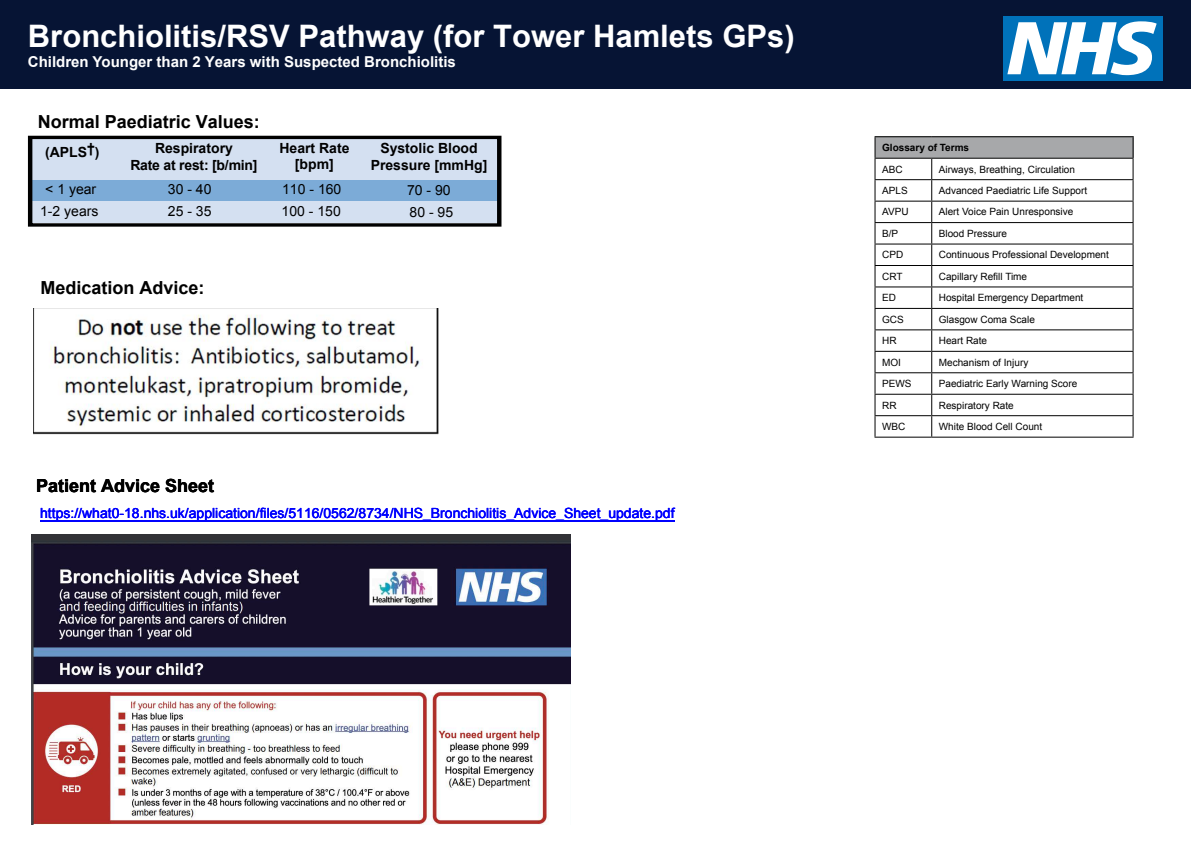
<style>
.page{position:relative;width:1191px;height:842px;background:#fff}
.page>*{position:absolute;margin:0;border:0;box-sizing:border-box;transform-origin:0 0}
.t1{font:700 31px "Arial";color:#fff}
.t2{font:700 18px "Arial";color:#000}
.t3{font:700 18px "Arial";color:#000}
.t4{font:700 15px "Arial";color:#fff}
.t5{font:14px "Arial";color:#0001fe}
.t6{font:700 14px/16.8px "Arial";color:#000;text-align:center}
.t7{font:14px/21.6px "Arial";color:#000}
.t8{font:700 14px "Arial";color:#000}
.t9{font:10px "Arial";color:#000}
.t10{font:700 10px "Arial";color:#000}
.s1{font-style:inherit}
</style>
<div class="page">
<div style="left:0;top:0;width:1191px;height:88px;background:#061434"></div>
<div style="left:1003px;top:16px;width:159px;height:65px;background:#0072ba"></div>
<svg style="left:1007px;top:21px;width:149px;height:54px"></svg>
<div style="left:875px;top:137px;width:258px;height:21px;background:#a7a8aa"></div>
<hr style="left:874px;top:136px;width:57px;height:1px;background:#000">
<hr style="left:931px;top:136px;width:202px;height:1px;background:#000">
<hr style="left:874px;top:158px;width:57px;height:1px;background:#000">
<hr style="left:931px;top:158px;width:202px;height:1px;background:#000">
<hr style="left:874px;top:179px;width:57px;height:1px;background:#000">
<hr style="left:931px;top:179px;width:202px;height:1px;background:#000">
<hr style="left:874px;top:201px;width:57px;height:1px;background:#000">
<hr style="left:931px;top:201px;width:202px;height:1px;background:#000">
<hr style="left:874px;top:222px;width:57px;height:1px;background:#000">
<hr style="left:931px;top:222px;width:202px;height:1px;background:#000">
<hr style="left:874px;top:244px;width:57px;height:1px;background:#000">
<hr style="left:931px;top:244px;width:202px;height:1px;background:#000">
<hr style="left:874px;top:265px;width:57px;height:1px;background:#000">
<hr style="left:931px;top:265px;width:202px;height:1px;background:#000">
<hr style="left:874px;top:286px;width:57px;height:1px;background:#000">
<hr style="left:931px;top:286px;width:202px;height:1px;background:#000">
<hr style="left:874px;top:308px;width:57px;height:1px;background:#000">
<hr style="left:931px;top:308px;width:202px;height:1px;background:#000">
<hr style="left:874px;top:329px;width:57px;height:1px;background:#000">
<hr style="left:931px;top:329px;width:202px;height:1px;background:#000">
<hr style="left:874px;top:351px;width:57px;height:1px;background:#000">
<hr style="left:931px;top:351px;width:202px;height:1px;background:#000">
<hr style="left:874px;top:372px;width:57px;height:1px;background:#000">
<hr style="left:931px;top:372px;width:202px;height:1px;background:#000">
<hr style="left:874px;top:394px;width:57px;height:1px;background:#000">
<hr style="left:931px;top:394px;width:202px;height:1px;background:#000">
<hr style="left:874px;top:415px;width:57px;height:1px;background:#000">
<svg style="left:874px;top:137px;width:1px;height:300px"></svg>
<hr style="left:931px;top:415px;width:202px;height:1px;background:#000">
<svg style="left:931px;top:159px;width:1px;height:278px"></svg>
<svg style="left:1132px;top:137px;width:1px;height:300px"></svg>
<hr style="left:874px;top:437px;width:57px;height:1px;background:#000">
<hr style="left:931px;top:437px;width:202px;height:1px;background:#000">
<div style="left:32px;top:138px;width:466px;height:42px;background:#d4e0f1"></div>
<div style="left:30px;top:180px;width:469px;height:21px;background:#7cabd7"></div>
<div style="left:31px;top:201px;width:468px;height:21px;background:#d4e0f1"></div>
<div style="left:28px;top:135px;width:473px;height:92px;border:4px solid #000"></div>
<hr style="left:40px;top:520px;width:634px;height:1px;background:#0001fe">
<img style="left:32px;top:535px;width:539px;height:290px">
<img style="left:33px;top:308px;width:405px;height:127px">
<h1 class="t1" style="left:28px;top:16px;width:768px"><span class="s1">Bronchiolitis</span>/RSV <span class="s1">Pathway</span> (for Tower Hamlets GPs)</h1>
<h3 class="t4" style="left:28px;top:52px;width:429px">Children Younger than <span class="s1">2 Years</span> with <span class="s1">S</span>uspected Bronchiolitis</h3>
<h2 class="t3" style="left:38px;top:110px;width:224px">Normal Paediatric Values:</h2>
<h3 class="t6" style="left:45px;top:145px;width:56px">(APLS†)</h3>
<h3 class="t7" style="left:40px;top:179px;width:60px;text-align:center">&lt; 1 year<br>1-2 years</h3>
<h3 class="t6" style="left:130px;top:140px;width:129px">Respiratory<br>Rate at rest: [b/min]</h3>
<h3 class="t7" style="left:168px;top:179px;width:45px">30 - 40<br>25 - 35</h3>
<h3 class="t6" style="left:279px;top:140px;width:72px">Heart Rate [bpm]</h3>
<h3 class="t7" style="left:282px;top:179px;width:61px">110 - 160<br>100 - 150</h3>
<h3 class="t6" style="left:380px;top:140px;width:99px">Systolic Blood</h3>
<h3 class="t8" style="left:371px;top:155px;width:118px">Pressure [mmHg]</h3>
<h3 class="t7" style="left:407px;top:180px;width:48px;line-height:21.1px">70 - 90<br>80 - 95</h3>
<h2 class="t2" style="left:40px;top:276px;width:166px">Medication Advice<span class="s1">:</span></h2>
<h2 class="t2" style="left:36px;top:473px;width:180px">Patient Advice Sheet</h2>
<h3 class="t5" style="left:40px;top:504px;width:636px">https://what0-18.nhs.uk/application/files/5116/0562/8734/NHS_Bronchiolitis_Advice_Sheet_update.pdf</h3>
<p class="t10" style="left:882px;top:141px;width:89px">Glossary of Terms</p>
<p class="t9" style="left:882px;top:163px;width:22px">ABC</p>
<p class="t9" style="left:938px;top:163px;width:138px">Airways, Breathing, Circulation</p>
<p class="t9" style="left:882px;top:184px;width:27px">APLS</p>
<p class="t9" style="left:938px;top:184px;width:150px">Advanced Paediatric Life Support</p>
<p class="t9" style="left:882px;top:205px;width:28px">AVPU</p>
<p class="t9" style="left:938px;top:205px;width:136px">Alert Voice Pain Unresponsive</p>
<p class="t9" style="left:882px;top:227px;width:18px">B/P</p>
<p class="t9" style="left:938px;top:227px;width:70px">Blood Pressure</p>
<p class="t9" style="left:882px;top:248px;width:23px">CPD</p>
<p class="t9" style="left:938px;top:248px;width:172px">Continuous Professional Development</p>
<p class="t9" style="left:882px;top:270px;width:22px">CRT</p>
<p class="t9" style="left:938px;top:270px;width:90px">Capillary Refill Time</p>
<p class="t9" style="left:882px;top:291px;width:15px">ED</p>
<p class="t9" style="left:938px;top:291px;width:146px">Hospital Emergency Department</p>
<p class="t9" style="left:882px;top:313px;width:23px">GCS</p>
<p class="t9" style="left:938px;top:313px;width:98px">Glasgow Coma Scale</p>
<p class="t9" style="left:882px;top:334px;width:16px">HR</p>
<p class="t9" style="left:938px;top:334px;width:50px">Heart Rate</p>
<p class="t9" style="left:882px;top:356px;width:20px">MOI</p>
<p class="t9" style="left:938px;top:356px;width:91px">Mechanism of Injury</p>
<p class="t9" style="left:882px;top:377px;width:31px">PEWS</p>
<p class="t9" style="left:938px;top:377px;width:140px">Paediatric Early Warning Score</p>
<p class="t9" style="left:882px;top:398px;width:16px">RR</p>
<p class="t9" style="left:938px;top:398px;width:77px">Respiratory Rate</p>
<p class="t9" style="left:882px;top:420px;width:25px">WBC</p>
<p class="t9" style="left:938px;top:420px;width:105px">White Blood Cell Count</p>
</div>
